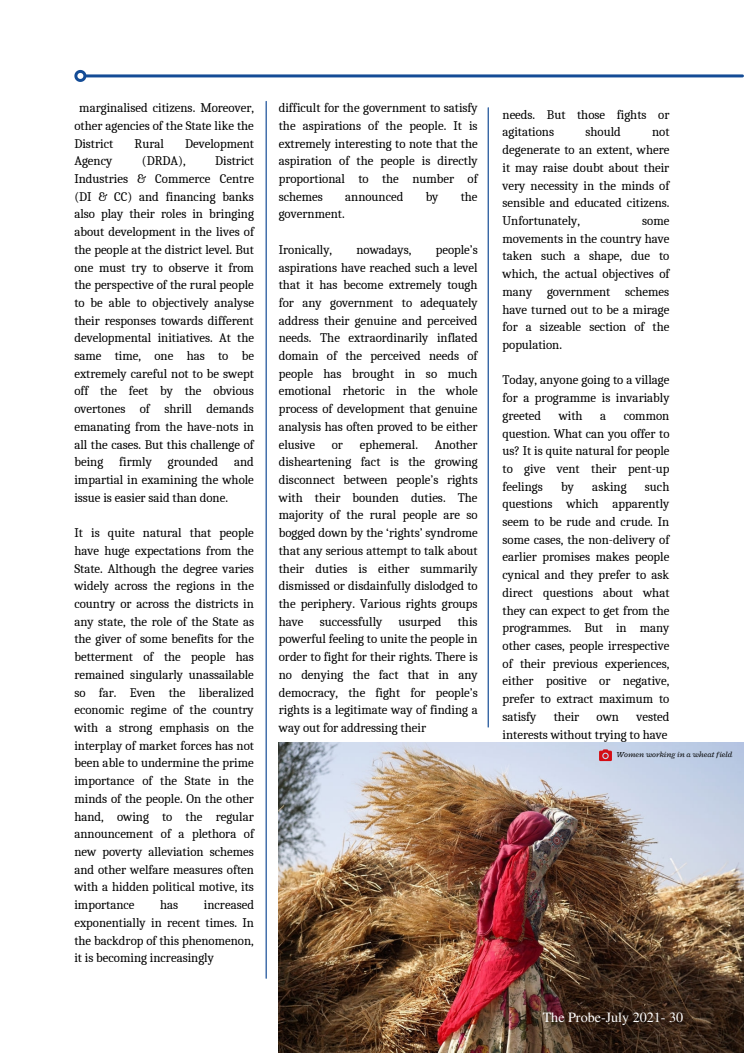
<style>
.page{position:relative;width:744px;height:1053px;background:#fff}
.page>*{position:absolute;margin:0;border:0;box-sizing:border-box;transform-origin:0 0}
.t1{font:14.08px "Te X Gyre Termes";color:#fff}
.t2{font:12.8px/17.7px "Caladea";color:#000;text-align:justify}
.t3{font:italic 8.16px "Radley";color:#000}
</style>
<div class="page">
<hr style="left:86px;top:74px;width:656px;height:3px;background:#144c96">
<svg style="left:74px;top:69px;width:14px;height:13px"></svg>
<img style="left:279px;top:742px;width:465px;height:310px">
<hr style="left:266px;top:101px;width:1px;height:877px;background:#144c96">
<hr style="left:488px;top:108px;width:1px;height:619px;background:#144c96">
<svg style="left:599px;top:749px;width:13px;height:12px"></svg>
<p class="t2" style="left:74px;top:99px;width:181px;text-indent:5px">marginalised citizens. Moreover, other agencies of the State like the District</p>
<p class="t2" style="left:135px;top:134px;width:31px">Rural</p>
<p class="t2" style="left:185px;top:134px;width:70px">Development</p>
<p class="t2" style="left:74px;top:152px;width:39px">Agency</p>
<p class="t2" style="left:142px;top:152px;width:45px">(DRDA),</p>
<p class="t2" style="left:74px;top:152px;width:181px;text-indent:141px">District Industries &amp; Commerce Centre (DI &amp; CC) and financing banks also play their roles in bringing about development in the lives of the people at the district level. But one must try to observe it from the perspective of the rural people to be able to objectively analyse their responses towards different developmental initiatives. At the same time, one has to be extremely careful not to be swept off the feet by the obvious overtones of shrill demands emanating from the have-nots in all the cases. But this challenge of being</p>
<p class="t2" style="left:119px;top:453px;width:34px">firmly</p>
<p class="t2" style="left:168px;top:453px;width:52px">grounded</p>
<p class="t2" style="left:74px;top:453px;width:181px;text-indent:160px">and impartial in examining the whole issue is easier said than done.</p>
<p class="t2" style="left:74px;top:524px;width:181px">It is quite natural that people have huge expectations from the State. Although the degree varies widely across the regions in the country or across the districts in any state, the role of the State as the giver of some benefits for the betterment of the people has remained singularly unassailable so far. Even the liberalized economic regime of the country with a strong emphasis on the interplay of market forces has not been able to undermine the prime importance of the State in the minds of the people. On the other hand, owing to the regular announcement of a plethora of new poverty alleviation schemes and other welfare measures often with a hidden political motive, its importance</p>
<p class="t2" style="left:74px;top:896px;width:181px;text-indent:130px">increased exponentially in recent times. In the backdrop of this phenomenon, it is becoming increasingly</p>
<p class="t2" style="left:160px;top:896px;width:20px">has</p>
<p class="t2" style="left:279px;top:99px;width:200px">difficult for the government to satisfy the aspirations of the people. It is extremely interesting to note that the aspiration of the people is directly proportional to the number of schemes</p>
<p class="t2" style="left:345px;top:188px;width:60px">announced</p>
<p class="t2" style="left:426px;top:188px;width:14px">by</p>
<p class="t2" style="left:461px;top:188px;width:18px">the</p>
<p class="t2" style="left:279px;top:205px;width:67px">government.</p>
<p class="t2" style="left:279px;top:241px;width:55px">Ironically,</p>
<p class="t2" style="left:356px;top:241px;width:56px">nowadays,</p>
<p class="t2" style="left:279px;top:241px;width:201px;text-indent:157px">people’s aspirations have reached such a level that it has become extremely tough for any government to adequately address their genuine and perceived needs. The extraordinarily inflated domain of the perceived needs of people has brought in so much emotional rhetoric in the whole process of development that genuine analysis has often proved to be either elusive</p>
<p class="t2" style="left:279px;top:435px;width:201px;text-indent:156px">Another disheartening fact is the growing disconnect between people’s rights with their bounden duties. The majority of the rural people are so bogged down by the ‘rights’ syndrome that any serious attempt to talk about their duties is either summarily dismissed or disdainfully dislodged to the periphery. Various rights groups have</p>
<p class="t2" style="left:332px;top:435px;width:13px">or</p>
<p class="t2" style="left:360px;top:435px;width:60px">ephemeral.</p>
<p class="t2" style="left:320px;top:612px;width:64px">successfully</p>
<p class="t2" style="left:399px;top:612px;width:45px">usurped</p>
<p class="t2" style="left:279px;top:612px;width:200px;text-indent:179px">this powerful feeling to unite the people in order to fight for their rights. There is no denying the fact that in any democracy, the fight for people’s rights is a legitimate way of finding a way out for addressing their</p>
<p class="t2" style="left:503px;top:106px;width:168px">needs. But those fights or agitations</p>
<p class="t2" style="left:585px;top:123px;width:37px">should</p>
<p class="t2" style="left:503px;top:123px;width:169px;text-indent:150px">not degenerate to an extent, where it may raise doubt about their very necessity in the minds of sensible and educated citizens.<br>Unfortunately,</p>
<p class="t2" style="left:503px;top:212px;width:169px;text-indent:140px">some movements in the country have taken such a shape, due to which, the actual objectives of many government schemes have turned out to be a mirage for a sizeable section of the population.</p>
<p class="t2" style="left:503px;top:371px;width:169px">Today, anyone going to a village for a programme is invariably greeted</p>
<p class="t2" style="left:559px;top:407px;width:26px">with</p>
<p class="t2" style="left:600px;top:407px;width:8px">a</p>
<p class="t2" style="left:503px;top:407px;width:169px;text-indent:121px">common question. What can you offer to us? It is quite natural for people to give vent their pent-up feelings</p>
<p class="t2" style="left:503px;top:477px;width:168px;text-indent:142px">such questions which apparently seem to be rude and crude. In some cases, the non-delivery of earlier promises makes people cynical and they prefer to ask direct questions about what they can expect to get from the programmes. But in many other cases, people irrespective of their previous experiences, either positive or negative, prefer to extract maximum to satisfy</p>
<p class="t2" style="left:561px;top:477px;width:14px">by</p>
<p class="t2" style="left:592px;top:477px;width:36px">asking</p>
<p class="t2" style="left:503px;top:707px;width:169px;text-align:right">vested<br>interests without trying to have</p>
<p class="t3" style="left:617px;top:749px;width:117px">Women working in a wheat field</p>
<p class="t2" style="left:554px;top:707px;width:27px">their</p>
<p class="t2" style="left:597px;top:707px;width:24px">own</p>
<p class="t1" style="left:543px;top:1007px;width:142px">The Probe-July 2021- 30</p>
</div>
